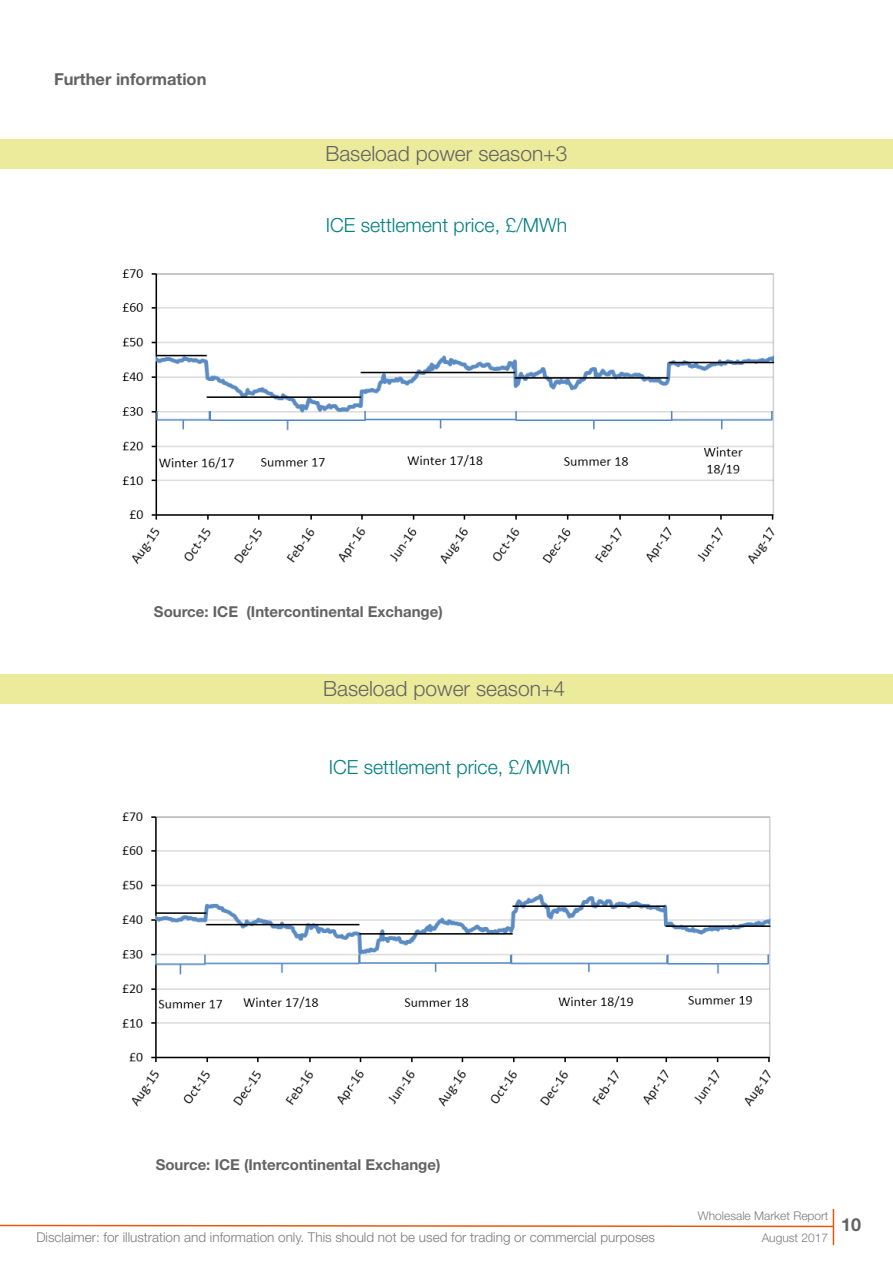
<style>
.page{position:relative;width:893px;height:1263px;background:#fff}
.page>*{position:absolute;margin:0;border:0;box-sizing:border-box;transform-origin:0 0}
.t1{font:300 21px "Helvetica Neue LT Std";color:#646363}
.t2{font:300 19.5px "Helvetica Neue LT Std";color:#007e80}
.t3{font:700 18px "Helvetica Neue LT Std";color:#646363}
.t4{font:700 16.5px "Helvetica Neue LT Std";color:#646363}
.t5{font:700 15px "Helvetica Neue LT Std";color:#646363}
.t6{font:300 13.5px "Helvetica Neue LT Std";color:#7c7b7b}
.t7{font:300 12px/22px "Helvetica Neue LT Std";color:#7c7b7b;text-align:right}
</style>
<div class="page">
<div style="left:0;top:139px;width:893px;height:29px;background:#ebeb9b"></div>
<div style="left:0;top:674px;width:893px;height:29px;background:#ebeb9b"></div>
<img style="left:122px;top:269px;width:653px;height:296px">
<svg style="left:0;top:1224px;width:835px;height:4px"></svg>
<hr style="left:833px;top:1209px;width:1px;height:36px;background:#ea580c">
<img style="left:122px;top:812px;width:649px;height:295px">
<p class="t4" style="left:54px;top:69px;width:154px">Further information</p>
<h1 class="t1" style="left:325px;top:140px;width:244px">Baseload power season+3</h1>
<h2 class="t2" style="left:326px;top:213px;width:243px">ICE settlement price, £/MWh</h2>
<p class="t5" style="left:154px;top:603px;width:290px">Source: ICE (Intercontinental Exchange)</p>
<h1 class="t1" style="left:323px;top:676px;width:244px">Baseload power season+4</h1>
<h2 class="t2" style="left:329px;top:755px;width:243px">ICE settlement price, £/MWh</h2>
<p class="t5" style="left:156px;top:1155px;width:286px">Source: ICE (Intercontinental Exchange)</p>
<p class="t6" style="left:36px;top:1229px;width:620px">Disclaimer: for illustration and information only. This should not be used for trading or commercial purposes</p>
<p class="t7" style="left:698px;top:1204px;width:132px">Wholesale Market Report<br>August 2017</p>
<h3 class="t3" style="left:841px;top:1213px;width:22px">10</h3>
</div>
